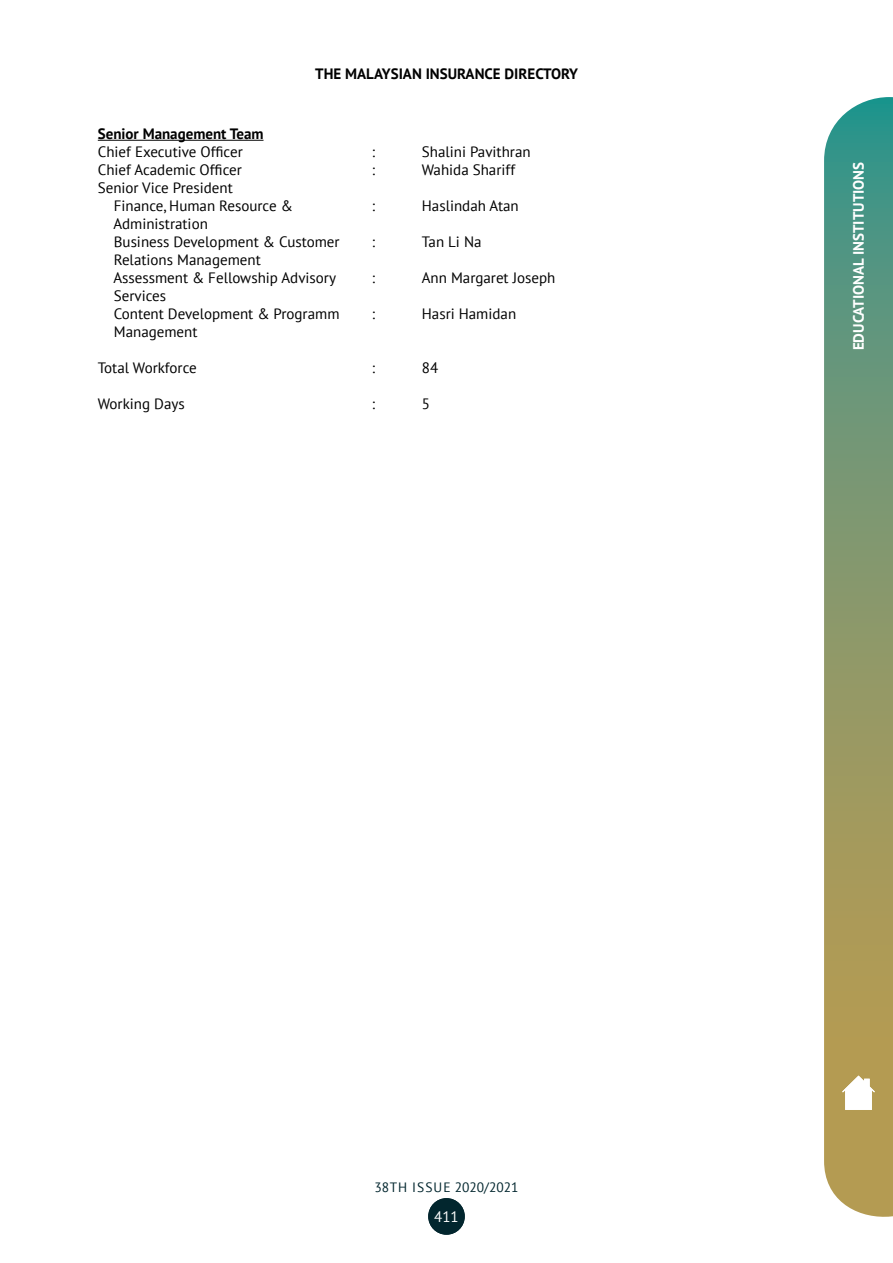
<style>
.page{position:relative;width:893px;height:1263px;background:#fff}
.page>*{position:absolute;margin:0;border:0;box-sizing:border-box;transform-origin:0 0}
.t1{font:15px/18px "PT Sans";color:#000}
.t2{font:700 15px "PT Sans";color:#000}
.t3{font:700 15px "PT Sans";color:#fff}
.t4{font:15px "PT Sans";color:#fff}
.t5{font:13.5px "PT Sans";color:#02262e}
</style>
<div class="page">
<svg style="left:824px;top:97px;width:69px;height:1120px;background:#889a6d"></svg>
<div style="left:428px;top:1198px;width:37px;height:37px;background:#02262e;border-radius:50%"></div>
<svg style="left:842px;top:1075px;width:33px;height:35px"></svg>
<hr style="left:98px;top:140px;width:165px;height:1px;background:#000">
<p class="t2" style="left:315px;top:64px;width:264px">THE MALAYSIAN INSURANCE DIRECTORY</p>
<p class="t2" style="left:98px;top:124px;width:167px">Senior Management Team</p>
<p class="t1" style="left:98px;top:142px;width:146px">Chief Executive Officer</p>
<p class="t1" style="left:372px;top:142px;width:5px">:</p>
<p class="t1" style="left:422px;top:142px;width:110px">Shalini Pavithran</p>
<p class="t1" style="left:98px;top:160px;width:146px">Chief Academic Officer</p>
<p class="t1" style="left:372px;top:160px;width:5px">:</p>
<p class="t1" style="left:422px;top:160px;width:95px">Wahida Shariff</p>
<p class="t1" style="left:114px;top:178px;width:181px;text-indent:-16px">Senior Vice President<br>Finance, Human Resource &amp;</p>
<p class="t1" style="left:372px;top:196px;width:5px">:</p>
<p class="t1" style="left:422px;top:196px;width:98px">Haslindah Atan</p>
<p class="t1" style="left:113px;top:214px;width:228px">Administration<br>Business Development &amp; Customer</p>
<p class="t1" style="left:113px;top:250px;width:224px">Relations Management<br>Assessment &amp; Fellowship Advisory</p>
<p class="t1" style="left:114px;top:286px;width:227px">Services<br>Content Development &amp; Programm</p>
<p class="t1" style="left:372px;top:232px;width:5px">:</p>
<p class="t1" style="left:422px;top:232px;width:61px">Tan Li Na</p>
<p class="t1" style="left:372px;top:268px;width:5px">:</p>
<p class="t1" style="left:422px;top:268px;width:135px">Ann Margaret Joseph</p>
<p class="t1" style="left:372px;top:304px;width:5px">:</p>
<p class="t1" style="left:422px;top:304px;width:96px">Hasri Hamidan</p>
<p class="t1" style="left:114px;top:322px;width:85px">Management</p>
<p class="t1" style="left:98px;top:358px;width:100px">Total Workforce</p>
<p class="t1" style="left:372px;top:358px;width:5px">:</p>
<p class="t1" style="left:422px;top:358px;width:18px">84</p>
<p class="t1" style="left:98px;top:394px;width:88px">Working Days</p>
<p class="t1" style="left:372px;top:394px;width:5px">:</p>
<p class="t1" style="left:422px;top:394px;width:10px">5</p>
<p class="t3" style="left:849px;top:350px;width:190px;rotate:-90deg">EDUCATIONAL INSTITUTIONS</p>
<p class="t5" style="left:374px;top:1179px;width:145px">38TH ISSUE 2020/2021</p>
<p class="t4" style="left:434px;top:1207px;width:26px">411</p>
</div>
